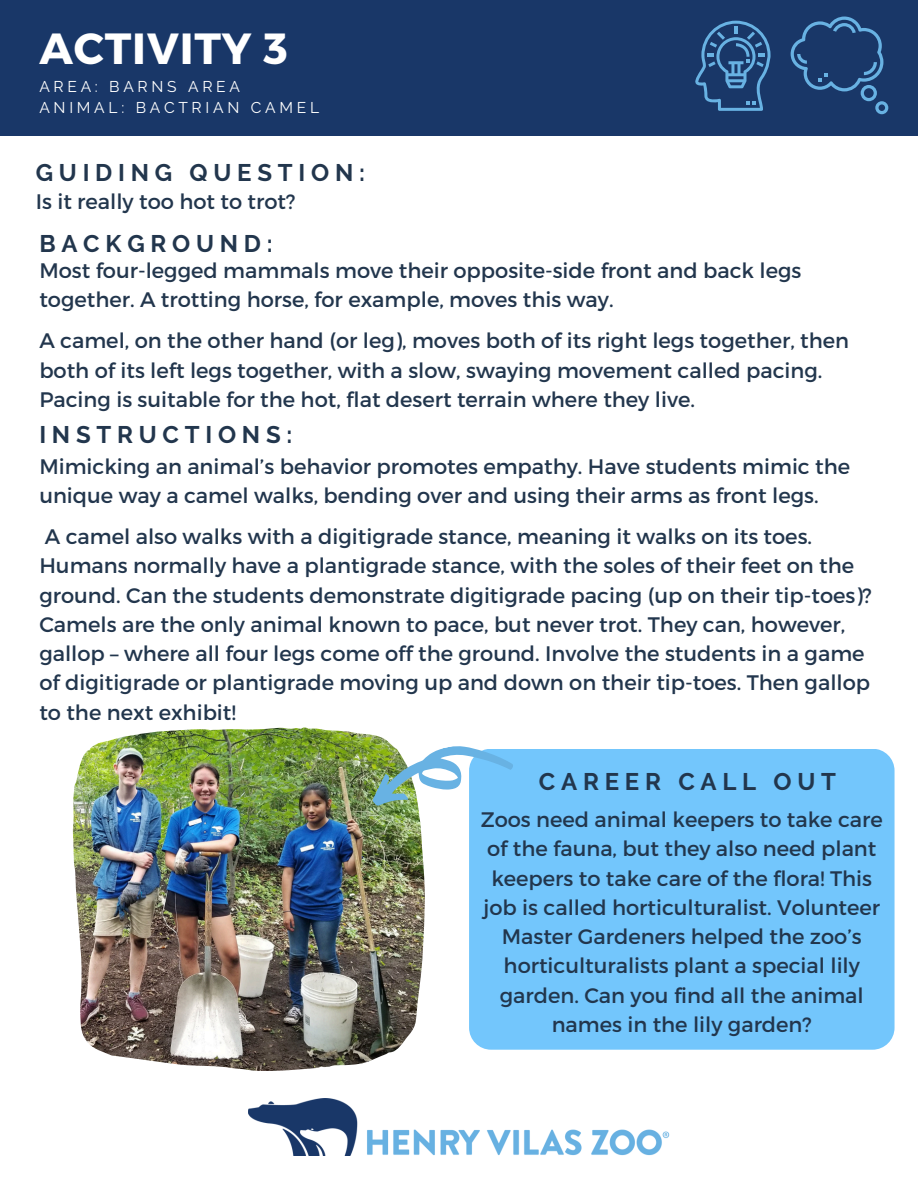
<style>
.page{position:relative;width:918px;height:1188px;background:#fff}
.page>*{position:absolute;margin:0;border:0;box-sizing:border-box;transform-origin:0 0}
.t1{font:700 43.65px "Montserrat";letter-spacing:.02em;color:#fff}
.t2{font:700 24px "Raleway";letter-spacing:.24em;color:#22364d}
.t3{font:21px/29.2px "Montserrat";color:#22364d}
.t4{font:15.6px "Raleway";letter-spacing:.24em;color:#fff}
</style>
<div class="page">
<div style="left:0;top:0;width:918px;height:135px;background:#193768"></div>
<img style="left:249px;top:1099px;width:420px;height:57px">
<img style="left:73px;top:727px;width:352px;height:344px">
<div style="left:469px;top:749px;width:426px;height:301px;background:#73c6fc;border-radius:22px"></div>
<img style="left:365px;top:735px;width:148px;height:72px">
<svg style="left:695px;top:21px;width:75px;height:90px"></svg>
<svg style="left:791px;top:17px;width:97px;height:97px"></svg>
<h1 class="t1" style="left:39px;top:20px;width:250px">ACTIVITY 3</h1>
<h3 class="t4" style="left:39px;top:77px;width:202px">AREA: BARNS AREA</h3>
<h3 class="t4" style="left:39px;top:98px;width:281px">ANIMAL: BACTRIAN CAMEL</h3>
<h3 class="t2" style="left:36px;top:159px;width:331px">GUIDING QUESTION:</h3>
<h2 class="t3" style="left:36px;top:186px;width:261px">Is it really too hot to trot?</h2>
<p class="t2" style="left:39px;top:229px;width:235px">BACKGROUND:</p>
<p class="t3" style="left:39px;top:255px;width:764px">Most four-legged mammals move their opposite-side front and back legs together. A trotting horse, for example, moves this way.</p>
<p class="t3" style="left:39px;top:325px;width:811px">A camel, on the other hand (or leg), moves both of its right legs together, then both of its left legs together, with a slow, swaying movement called pacing.<br>Pacing is suitable for the hot, flat desert terrain where they live.</p>
<h3 class="t2" style="left:39px;top:420px;width:255px">INSTRUCTIONS:</h3>
<p class="t3" style="left:39px;top:450px;width:812px">Mimicking an animal’s behavior promotes empathy. Have students mimic the unique way a camel walks, bending over and using their arms as front legs.</p>
<h2 class="t3" style="left:39px;top:521px;width:834px">A camel also walks with a digitigrade stance, meaning it walks on its toes.<br>Humans normally have a plantigrade stance, with the soles of their feet on the ground. Can the students demonstrate digitigrade pacing (up on their tip-toes)?<br>Camels are the only animal known to pace, but never trot. They can, however, gallop – where all four legs come off the ground. Involve the students in a game of digitigrade or plantigrade moving up and down on their tip-toes. Then gallop to the next exhibit!</h2>
<h2 class="t2" style="left:539px;top:767px;width:299px">CAREER CALL OUT</h2>
<h3 class="t3" style="left:481px;top:804px;width:404px;text-align:center">Zoos need animal keepers to take care of the fauna, but they also need plant keepers to take care of the flora! This job is called horticulturalist. Volunteer Master Gardeners helped the zoo’s horticulturalists plant a special lily garden. Can you find all the animal names in the lily garden?</h3>
</div>
